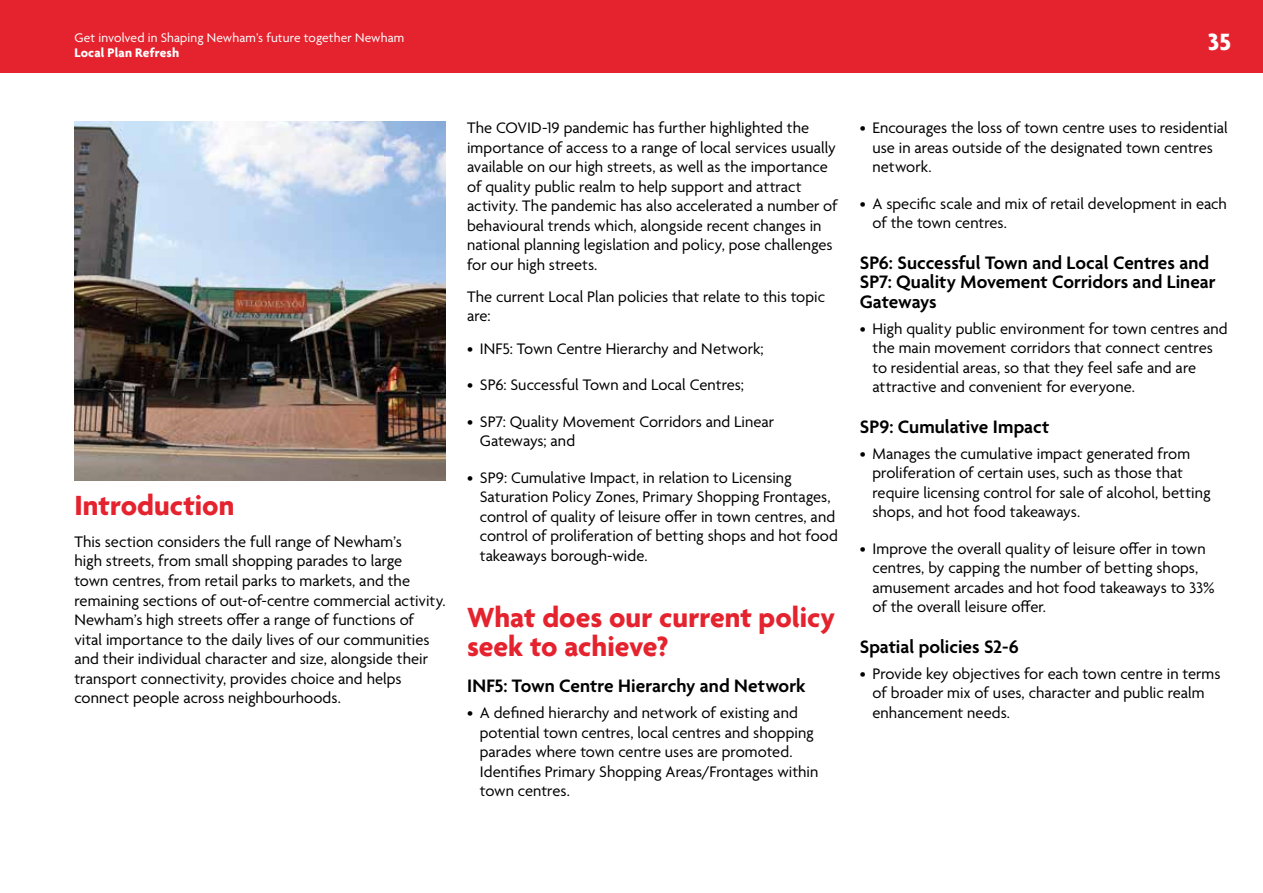
<style>
.page{position:relative;width:1263px;height:893px;background:#fff}
.page>*{position:absolute;margin:0;border:0;box-sizing:border-box;transform-origin:0 0}
.t1{font:700 30px/28.5px "Agenda";color:#e5232e}
.t2{font:700 25.5px "Agenda";color:#fff}
.t3{font:600 19.5px/19.5px "Agenda";color:#000}
.t4{font:16.5px/19.5px "Agenda";color:#000}
.t5{font:13.5px "Agenda";letter-spacing:.01em;color:#fff}
.t6{font:700 13.5px "Agenda";letter-spacing:.01em;color:#fff}
</style>
<div class="page">
<div style="left:0;top:0;width:1263px;height:72px;background:#e5232e"></div>
<img style="left:74px;top:121px;width:372px;height:359px">
<p class="t5" style="left:74px;top:30px;width:331px">Get involved in Shaping Newham’s future together Newham</p>
<p class="t6" style="left:74px;top:45px;width:106px">Local Plan Refresh</p>
<h2 class="t2" style="left:1208px;top:28px;width:25px">35</h2>
<h1 class="t1" style="left:74px;top:493px;width:161px">Introduction</h1>
<p class="t4" style="left:74px;top:533px;width:373px">This section considers the full range of Newham’s<br>high streets, from small shopping parades to large<br>town centres, from retail parks to markets, and the remaining sections of out-of-centre commercial activity.<br>Newham’s high streets offer a range of functions of vital importance to the daily lives of our communities and their individual character and size, alongside their transport connectivity, provides choice and helps connect people across neighbourhoods.</p>
<p class="t4" style="left:467px;top:119px;width:372px">The COVID-19 pandemic has further highlighted the importance of access to a range of local services usually available on our high streets, as well as the importance of quality public realm to help support and attract activity. The pandemic has also accelerated a number of behavioural trends which, alongside recent changes in national planning legislation and policy, pose challenges for our high streets.</p>
<p class="t4" style="left:467px;top:288px;width:360px">The current Local Plan policies that relate to this topic are:</p>
<p class="t4" style="left:467px;top:340px;width:298px">• INF5: Town Centre Hierarchy and Network;</p>
<p class="t4" style="left:467px;top:376px;width:278px">• SP6: Successful Town and Local Centres;</p>
<p class="t4" style="left:480px;top:413px;width:296px;text-indent:-13px">• SP7: Quality Movement Corridors and Linear<br>Gateways; and</p>
<p class="t4" style="left:480px;top:469px;width:360px;text-indent:-13px">• SP9: Cumulative Impact, in relation to Licensing Saturation Policy Zones, Primary Shopping Frontages, control of quality of leisure offer in town centres, and control of proliferation of betting shops and hot food takeaways borough-wide.</p>
<h1 class="t1" style="left:467px;top:605px;width:370px">What does our current policy seek to achieve?</h1>
<p class="t3" style="left:467px;top:678px;width:340px">INF5: Town Centre Hierarchy and Network</p>
<p class="t4" style="left:480px;top:704px;width:340px;text-indent:-13px">• A defined hierarchy and network of existing and potential town centres, local centres and shopping parades where town centre uses are promoted.<br>Identifies Primary Shopping Areas/Frontages within town centres.</p>
<p class="t4" style="left:872px;top:119px;width:357px;text-indent:-13px">• Encourages the loss of town centre uses to residential use in areas outside of the designated town centres network.</p>
<p class="t4" style="left:872px;top:195px;width:356px;text-indent:-13px">• A specific scale and mix of retail development in each of the town centres.</p>
<p class="t3" style="left:860px;top:254px;width:357px">SP6: Successful Town and Local Centres and<br>SP7: Quality Movement Corridors and Linear<br>Gateways</p>
<p class="t4" style="left:872px;top:320px;width:357px;text-indent:-13px">• High quality public environment for town centres and the main movement corridors that connect centres to residential areas, so that they feel safe and are attractive and convenient for everyone.</p>
<p class="t3" style="left:860px;top:418px;width:191px">SP9: Cumulative Impact</p>
<p class="t4" style="left:872px;top:445px;width:340px;text-indent:-13px">• Manages the cumulative impact generated from proliferation of certain uses, such as those that require licensing control for sale of alcohol, betting shops, and hot food takeaways.</p>
<p class="t4" style="left:872px;top:540px;width:344px;text-indent:-13px">• Improve the overall quality of leisure offer in town centres, by capping the number of betting shops, amusement arcades and hot food takeaways to 33% of the overall leisure offer.</p>
<p class="t3" style="left:860px;top:638px;width:161px">Spatial policies S2-6</p>
<p class="t4" style="left:872px;top:665px;width:350px;text-indent:-13px">• Provide key objectives for each town centre in terms of broader mix of uses, character and public realm enhancement needs.</p>
</div>
